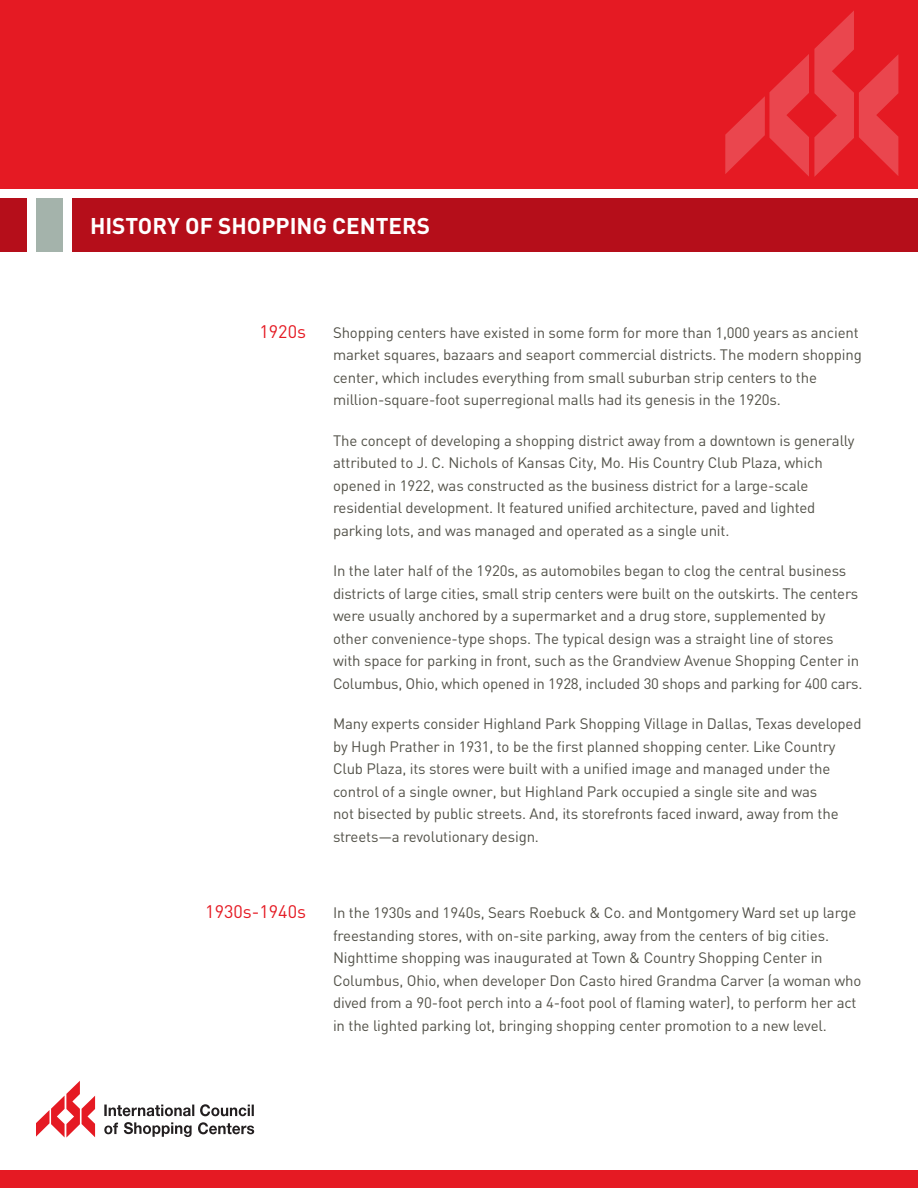
<style>
.page{position:relative;width:918px;height:1188px;background:#fff}
.page>*{position:absolute;margin:0;border:0;box-sizing:border-box;transform-origin:0 0}
.t1{font:700 22.5px "DIN";color:#fff}
.t2{font:18px "DIN";color:#e51a23}
.t3{font:15px/22.5px "DIN";letter-spacing:-.01em;color:#535249}
</style>
<div class="page">
<div style="left:0;top:1170px;width:918px;height:18px;background:#e51a23"></div>
<svg style="left:104px;top:1105px;width:90px;height:11px"></svg>
<svg style="left:200px;top:1104px;width:54px;height:12px"></svg>
<svg style="left:104px;top:1123px;width:14px;height:11px"></svg>
<svg style="left:124px;top:1122px;width:68px;height:15px"></svg>
<svg style="left:198px;top:1122px;width:56px;height:12px"></svg>
<svg style="left:36px;top:1081px;width:59px;height:57px"></svg>
<div style="left:0;top:0;width:918px;height:189px;background:#e51a23"></div>
<div style="left:72px;top:198px;width:846px;height:54px;background:#b50e1a"></div>
<div style="left:0;top:198px;width:27px;height:54px;background:#b50e1a"></div>
<div style="left:36px;top:198px;width:27px;height:54px;background:#a4b3ab"></div>
<svg style="left:725px;top:11px;width:173px;height:166px"></svg>
<h1 class="t1" style="left:90px;top:211px;width:342px">HISTORY OF SHOPPING CENTERS</h1>
<p class="t2" style="left:259px;top:321px;width:48px">1920s</p>
<p class="t3" style="left:333px;top:321px;width:530px">Shopping centers have existed in some form for more than 1,000 years as ancient market squares, bazaars and seaport commercial districts. The modern shopping center, which includes everything from small suburban strip centers to the million-square-foot superregional malls had its genesis in the 1920s.</p>
<p class="t3" style="left:333px;top:429px;width:523px">The concept of developing a shopping district away from a downtown is generally attributed to J. C. Nichols of Kansas City, Mo. His Country Club Plaza, which opened in 1922, was constructed as the business district for a large-scale residential development. It featured unified architecture, paved and lighted parking lots, and was managed and operated as a single unit.</p>
<p class="t3" style="left:333px;top:560px;width:531px">In the later half of the 1920s, as automobiles began to clog the central business districts of large cities, small strip centers were built on the outskirts. The centers were usually anchored by a supermarket and a drug store, supplemented by other convenience-type shops. The typical design was a straight line of stores with space for parking in front, such as the Grandview Avenue Shopping Center in Columbus, Ohio, which opened in 1928, included 30 shops and parking for 400 cars.</p>
<p class="t3" style="left:333px;top:713px;width:530px">Many experts consider Highland Park Shopping Village in Dallas, Texas developed by Hugh Prather in 1931, to be the first planned shopping center. Like Country Club Plaza, its stores were built with a unified image and managed under the control of a single owner, but Highland Park occupied a single site and was<br>not bisected by public streets. And, its storefronts faced inward, away from the streets—a revolutionary design.</p>
<p class="t2" style="left:205px;top:902px;width:102px">1930s-1940s</p>
<p class="t3" style="left:333px;top:902px;width:530px">In the 1930s and 1940s, Sears Roebuck &amp; Co. and Montgomery Ward set up large freestanding stores, with on-site parking, away from the centers of big cities.<br>Nighttime shopping was inaugurated at Town &amp; Country Shopping Center in Columbus, Ohio, when developer Don Casto hired Grandma Carver (a woman who dived from a 90-foot perch into a 4-foot pool of flaming water), to perform her act in the lighted parking lot, bringing shopping center promotion to a new level.</p>
</div>
